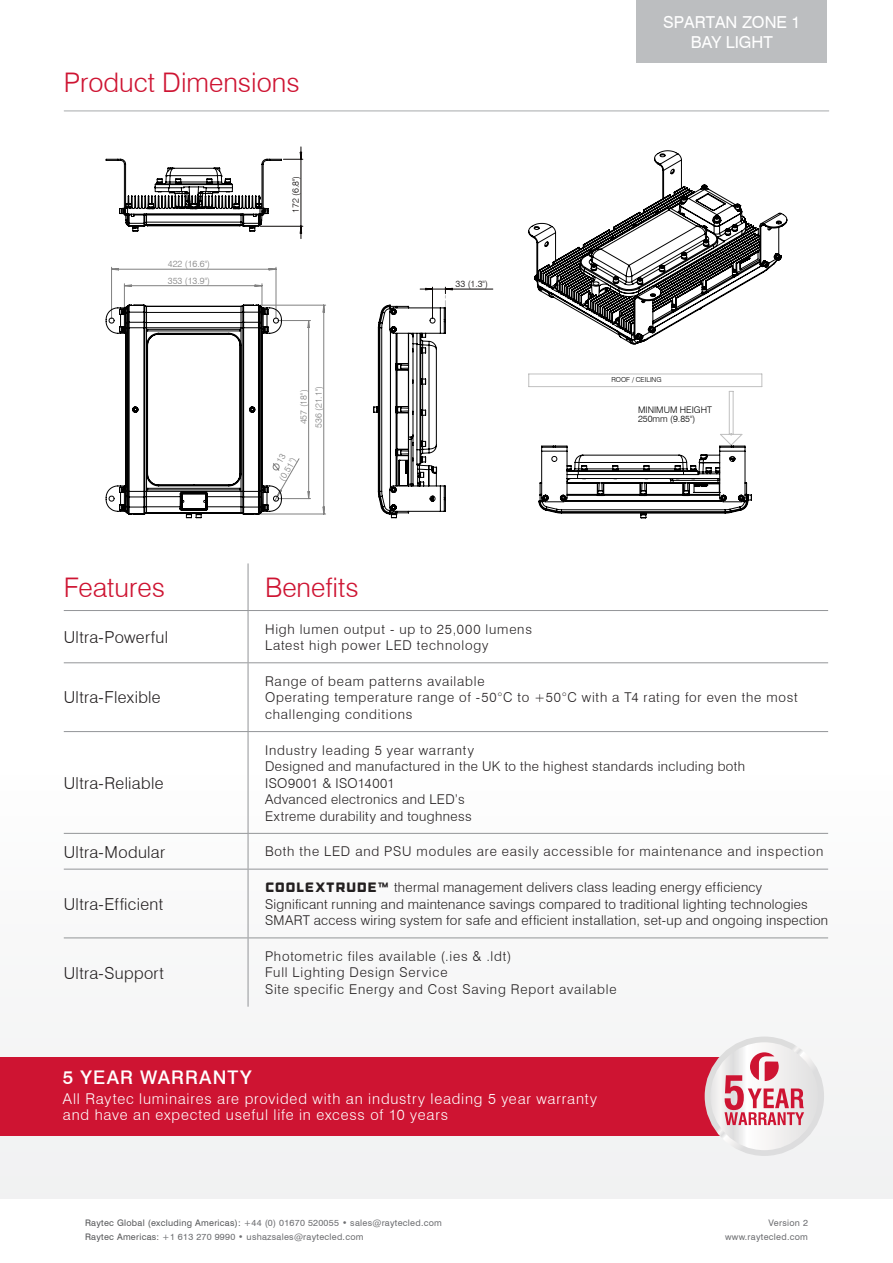
<style>
.page{position:relative;width:893px;height:1263px;background:#fff}
.page>*{position:absolute;margin:0;border:0;box-sizing:border-box;transform-origin:0 0}
.t1{font:300 27px "Swiss 721 BT";color:#ce1432}
.t2{font:500 18.75px "Swiss 721 BT";letter-spacing:.06em;color:#fff}
.t3{font:300 16.5px "Swiss 721 BT";letter-spacing:.02em;color:#231f20}
.t4{font:16.5px/19.8px "Swiss 721 BT";color:#fff;text-align:center}
.t5{font:300 14.85px/15.8px "Swiss 721 BT";letter-spacing:.055em;color:#fff}
.t6{font:300 13.5px/16.5px "Swiss 721 BT";letter-spacing:.045em;color:#231f20}
.t7{font:300 13.5px/16.5px "Swiss 721 BT";letter-spacing:.02em;color:#231f20}
.t8{font:300 9.15px/16.5px "Swiss 721 BT";color:#808080}
.t9{font:300 9.15px/8.9px "Swiss 721 BT";color:#000}
.t10{font:300 9.15px "Swiss 721 BT";color:#0a0605}
.t11{font:9px/13.5px "Swiss 721 BT";letter-spacing:.03em;color:#6d6e71}
.t12{font:300 6.9px "Swiss 721 BT";color:#000}
.s1{font-family:"Outage";font-weight:400}
.s2{color:#58595b}
</style>
<div class="page">
<div style="left:0;top:0;width:893px;height:1263px;background:linear-gradient(to right,#fcfcfc,#fbfcfc)"></div>
<div style="left:0;top:1199px;width:893px;height:64px;background:#fff"></div>
<hr style="left:64px;top:111px;width:765px;height:1px;background:#a7a9ac">
<div style="left:0;top:1057px;width:771px;height:78px;background:#ce1432"></div>
<svg style="left:707px;top:1039px;width:114px;height:114px"></svg>
<div style="left:705px;top:1036px;width:119px;height:120px;border:6px solid #fff;border-radius:50%"></div>
<svg style="left:724px;top:1052px;width:80px;height:73px"></svg>
<div style="left:637px;top:0;width:190px;height:63px;background:#bcbec0"></div>
<hr style="left:248px;top:563px;width:1px;height:47px;background:#939598">
<hr style="left:64px;top:610px;width:184px;height:1px;background:#939598">
<hr style="left:248px;top:610px;width:580px;height:1px;background:#939598">
<hr style="left:248px;top:611px;width:1px;height:51px;background:#939598">
<hr style="left:64px;top:662px;width:184px;height:1px;background:#939598">
<hr style="left:248px;top:662px;width:580px;height:1px;background:#939598">
<hr style="left:248px;top:663px;width:1px;height:68px;background:#939598">
<hr style="left:64px;top:731px;width:184px;height:1px;background:#939598">
<hr style="left:248px;top:731px;width:580px;height:1px;background:#939598">
<hr style="left:248px;top:732px;width:1px;height:101px;background:#939598">
<hr style="left:64px;top:833px;width:184px;height:1px;background:#939598">
<hr style="left:248px;top:833px;width:580px;height:1px;background:#939598">
<hr style="left:248px;top:834px;width:1px;height:35px;background:#939598">
<hr style="left:64px;top:869px;width:184px;height:1px;background:#939598">
<hr style="left:248px;top:869px;width:580px;height:1px;background:#939598">
<hr style="left:248px;top:869px;width:1px;height:68px;background:#939598">
<hr style="left:64px;top:937px;width:184px;height:1px;background:#939598">
<hr style="left:248px;top:937px;width:580px;height:1px;background:#939598">
<hr style="left:248px;top:938px;width:1px;height:69px;background:#939598">
<svg style="left:106px;top:267px;width:220px;height:251px"></svg>
<svg style="left:373px;top:287px;width:120px;height:231px"></svg>
<svg style="left:528px;top:150px;width:259px;height:194px"></svg>
<svg style="left:528px;top:374px;width:234px;height:144px"></svg>
<svg style="left:106px;top:147px;width:197px;height:92px"></svg>
<h1 class="t1" style="left:64px;top:66px;width:237px">Product Dimensions</h1>
<p class="t8" style="left:168px;top:256px;width:44px">422 (16.6")<br>353 (13.9")</p>
<p class="t10" style="left:290px;top:213px;width:39px;rotate:-90deg">172 (6.8")</p>
<p class="t8" style="left:310px;top:428px;width:44px;rotate:-90deg">536 (21.1")</p>
<p class="t8" style="left:295px;top:424px;width:36px;rotate:-90deg">457 (18")</p>
<p class="t8" style="left:267px;top:472px;width:27px;line-height:10.9px;text-align:right;rotate:-60deg">13 (0.51")</p>
<p class="t10" style="left:456px;top:278px;width:34px">33 (1.3")</p>
<p class="t4" style="left:663px;top:13px;width:139px">SPARTAN ZONE 1<br>BAY LIGHT</p>
<p class="t12" style="left:611px;top:376px;width:52px">ROOF / CEILING</p>
<p class="t9" style="left:638px;top:405px;width:75px">MINIMUM HEIGHT<br>250mm (9.85")</p>
<h1 class="t1" style="left:64px;top:571px;width:103px">Features</h1>
<h1 class="t1" style="left:265px;top:571px;width:95px">Benefits</h1>
<p class="t3" style="left:64px;top:627px;width:106px">Ultra-Powerful</p>
<p class="t6" style="left:265px;top:620px;width:268px">High lumen output - up to 25,000 lumens<br>Latest high power LED technology</p>
<p class="t3" style="left:64px;top:687px;width:98px">Ultra-Flexible</p>
<p class="t6" style="left:265px;top:673px;width:534px">Range of beam patterns available<br>Operating temperature range of -50°C to +50°C with a T4 rating for even the most challenging conditions</p>
<p class="t3" style="left:64px;top:773px;width:101px">Ultra-Reliable</p>
<p class="t6" style="left:265px;top:741px;width:482px">Industry leading 5 year warranty<br>Designed and manufactured in the UK to the highest standards including both ISO9001 &amp; ISO14001<br>Advanced electronics and LED’s<br>Extreme durability and toughness</p>
<p class="t3" style="left:64px;top:842px;width:103px">Ultra-Modular</p>
<p class="t6" style="left:265px;top:843px;width:560px">Both the LED and PSU modules are easily accessible for maintenance and inspection</p>
<p class="t3" style="left:64px;top:894px;width:101px">Ultra-Efficient</p>
<p class="t7" style="left:265px;top:879px;width:565px"><span class="s1">COOLEXTRUDE™</span> thermal management delivers class leading energy efficiency<br>Significant running and maintenance savings compared to traditional lighting technologies<br>SMART access wiring system for safe and efficient installation, set-up and ongoing inspection</p>
<p class="t3" style="left:64px;top:963px;width:102px">Ultra-Support</p>
<p class="t6" style="left:265px;top:948px;width:353px">Photometric files available (.ies &amp; .ldt)<br>Full Lighting Design Service<br>Site specific Energy and Cost Saving Report available</p>
<h2 class="t2" style="left:63px;top:1066px;width:190px">5 YEAR WARRANTY</h2>
<p class="t5" style="left:63px;top:1091px;width:536px">All Raytec luminaires are provided with an industry leading 5 year warranty and have an expected useful life in excess of 10 years</p>
<p class="t11" style="left:85px;top:1216px;width:358px"><span class="s2">Raytec Global (excluding Americas):</span> +44 (0) 01670 520055 • sales@raytecled.com<br><span class="s2">Raytec Americas:</span> +1 613 270 9990 • ushazsales@raytecled.com</p>
<p class="t11" style="left:725px;top:1216px;width:84px;text-align:right">Version 2 www.raytecled.com</p>
</div>
